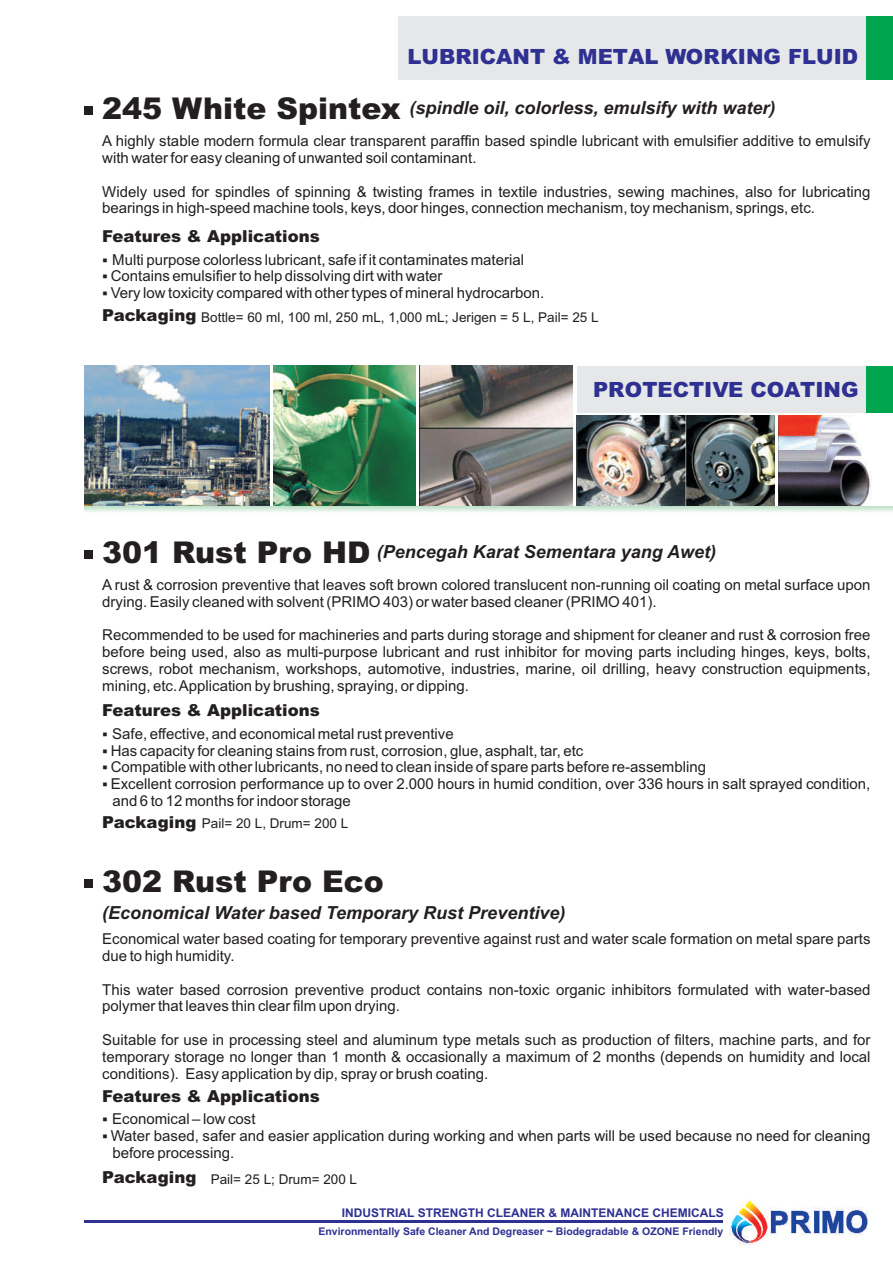
<style>
.page{position:relative;width:893px;height:1263px;background:#fff}
.page>*{position:absolute;margin:0;border:0;box-sizing:border-box;transform-origin:0 0}
.t1{font:900 30px "Arial";color:#231f20}
.t2{font:900 21px "Arial";color:#2e3092}
.t3{font:italic 700 18px "Arial";color:#231f20}
.t4{font:900 16.5px "Arial";color:#231f20}
.t5{font:15px/16.8px "Arial";color:#231f20}
.t6{font:13.5px "Arial";color:#231f20}
.t7{font:12.75px "Wingdings";color:#231f20}
.t8{font:700 12px "Arial";color:#2e3092}
.t9{font:700 10.5px "Arial";color:#2e3092}
.s1{font-weight:900;font-style:normal;font-size:30px}
.s2{font-weight:900;font-size:16.5px}
</style>
<div class="page">
<div style="left:85px;top:106px;width:8px;height:8px;background:#231f20"></div>
<div style="left:85px;top:551px;width:8px;height:8px;background:#231f20"></div>
<div style="left:398px;top:17px;width:472px;height:63px;background:#e6e7e9"></div>
<div style="left:866px;top:17px;width:26px;height:63px;background:#00a54f"></div>
<img style="left:729px;top:1199px;width:139px;height:46px">
<hr style="left:85px;top:1220px;width:638px;height:2px;background:#2e3092">
<svg style="left:85px;top:506px;width:808px;height:6px;background:#d5ebdb"></svg>
<img style="left:85px;top:365px;width:787px;height:141px">
<hr style="left:270px;top:362px;width:3px;height:144px;background:#fff">
<hr style="left:417px;top:362px;width:2px;height:144px;background:#fff">
<hr style="left:574px;top:362px;width:2px;height:144px;background:#fff">
<hr style="left:775px;top:362px;width:2px;height:144px;background:#fff">
<svg style="left:572px;top:365px;width:321px;height:52px"></svg>
<div style="left:577px;top:366px;width:293px;height:47px;background:#e6e7e9"></div>
<div style="left:866px;top:366px;width:26px;height:47px;background:#00a54f"></div>
<div style="left:85px;top:879px;width:8px;height:8px;background:#231f20"></div>
<h2 class="t2" style="left:407px;top:49px;width:452px">LUBRICANT &amp; METAL WORKING FLUID</h2>
<p class="t3" style="left:102px;top:101px;width:675px"><span class="s1">245 White Spintex</span> (spindle oil, colorless, emulsify with water)</p>
<p class="t5" style="left:102px;top:134px;width:770px">A highly stable modern formula clear transparent paraffin based spindle lubricant with emulsifier additive to emulsify with water for easy cleaning of unwanted soil contaminant.</p>
<p class="t5" style="left:102px;top:184px;width:770px">Widely used for spindles of spinning &amp; twisting frames in textile industries, sewing machines, also for lubricating bearings in high-speed machine tools, keys, door hinges, connection mechanism, toy mechanism, springs, etc.</p>
<p class="t4" style="left:102px;top:230px;width:219px">Features &amp; Applications</p>
<p class="t5" style="left:102px;top:252px;width:423px">▪Multi purpose colorless lubricant, safe if it contaminates material</p>
<p class="t7" style="left:102px;top:288px;width:36px">▪</p>
<p class="t5" style="left:111px;top:269px;width:435px">Contains emulsifier to help dissolving dirt with water<br>Very low toxicity compared with other types of mineral hydrocarbon.</p>
<p class="t7" style="left:102px;top:272px;width:36px">▪</p>
<p class="t6" style="left:102px;top:312px;width:498px"><span class="s2">Packaging</span> Bottle= 60 ml, 100 ml, 250 mL, 1,000 mL; Jerigen = 5 L, Pail= 25 L</p>
<h2 class="t2" style="left:593px;top:382px;width:267px">PROTECTIVE COATING</h2>
<p class="t3" style="left:102px;top:545px;width:615px"><span class="s1">301 Rust Pro HD</span> (Pencegah Karat Sementara yang Awet)</p>
<p class="t5" style="left:102px;top:578px;width:770px">A rust &amp; corrosion preventive that leaves soft brown colored translucent non-running oil coating on metal surface upon drying. Easily cleaned with solvent (PRIMO 403) or water based cleaner (PRIMO 401).</p>
<p class="t5" style="left:102px;top:628px;width:770px;text-align:justify">Recommended to be used for machineries and parts during storage and shipment for cleaner and rust &amp; corrosion free before being used, also as multi-purpose lubricant and rust inhibitor for moving parts including hinges, keys, bolts, screws, robot mechanism, workshops, automotive, industries, marine, oil drilling, heavy construction equipments, mining, etc. Application by brushing, spraying, or dipping.</p>
<p class="t4" style="left:102px;top:704px;width:219px">Features &amp; Applications</p>
<p class="t5" style="left:102px;top:726px;width:353px">▪Safe, effective, and economical metal rust preventive</p>
<p class="t7" style="left:102px;top:762px;width:36px">▪</p>
<p class="t5" style="left:111px;top:743px;width:474px">Has capacity for cleaning stains from rust, corrosion, glue, asphalt, tar, etc</p>
<p class="t7" style="left:102px;top:746px;width:36px">▪</p>
<p class="t5" style="left:111px;top:760px;width:761px">Compatible with other lubricants, no need to clean inside of spare parts before re-assembling<br>Excellent corrosion performance up to over 2.000 hours in humid condition, over 336 hours in salt sprayed condition, and 6 to 12 months for indoor storage</p>
<p class="t7" style="left:102px;top:779px;width:36px">▪</p>
<p class="t6" style="left:102px;top:818px;width:248px"><span class="s2">Packaging</span> Pail= 20 L, Drum= 200 L</p>
<h1 class="t1" style="left:102px;top:870px;width:283px">302 Rust Pro Eco</h1>
<p class="t3" style="left:102px;top:905px;width:465px">(Economical Water based Temporary Rust Preventive)</p>
<p class="t5" style="left:102px;top:932px;width:770px">Economical water based coating for temporary preventive against rust and water scale formation on metal spare parts due to high humidity.</p>
<p class="t5" style="left:102px;top:982px;width:770px">This water based corrosion preventive product contains non-toxic organic inhibitors formulated with water-based polymer that leaves thin clear film upon drying.</p>
<p class="t5" style="left:102px;top:1033px;width:770px;text-align:justify">Suitable for use in processing steel and aluminum type metals such as production of filters, machine parts, and for temporary storage no longer than 1 month &amp; occasionally a maximum of 2 months (depends on humidity and local conditions). Easy application by dip, spray or brush coating.</p>
<p class="t4" style="left:102px;top:1090px;width:219px">Features &amp; Applications</p>
<p class="t5" style="left:111px;top:1112px;width:761px;text-indent:-8px">▪Economical – low cost<br>Water based, safer and easier application during working and when parts will be used because no need for cleaning before processing.</p>
<p class="t7" style="left:102px;top:1131px;width:36px">▪</p>
<p class="t6" style="left:102px;top:1174px;width:256px"><span class="s2">Packaging</span> Pail= 25 L; Drum= 200 L</p>
<p class="t8" style="left:342px;top:1208px;width:383px">INDUSTRIAL STRENGTH CLEANER &amp; MAINTENANCE CHEMICALS</p>
<p class="t9" style="left:318px;top:1227px;width:406px">Environmentally Safe Cleaner And Degreaser ~ Biodegradable &amp; OZONE Friendly</p>
</div>
